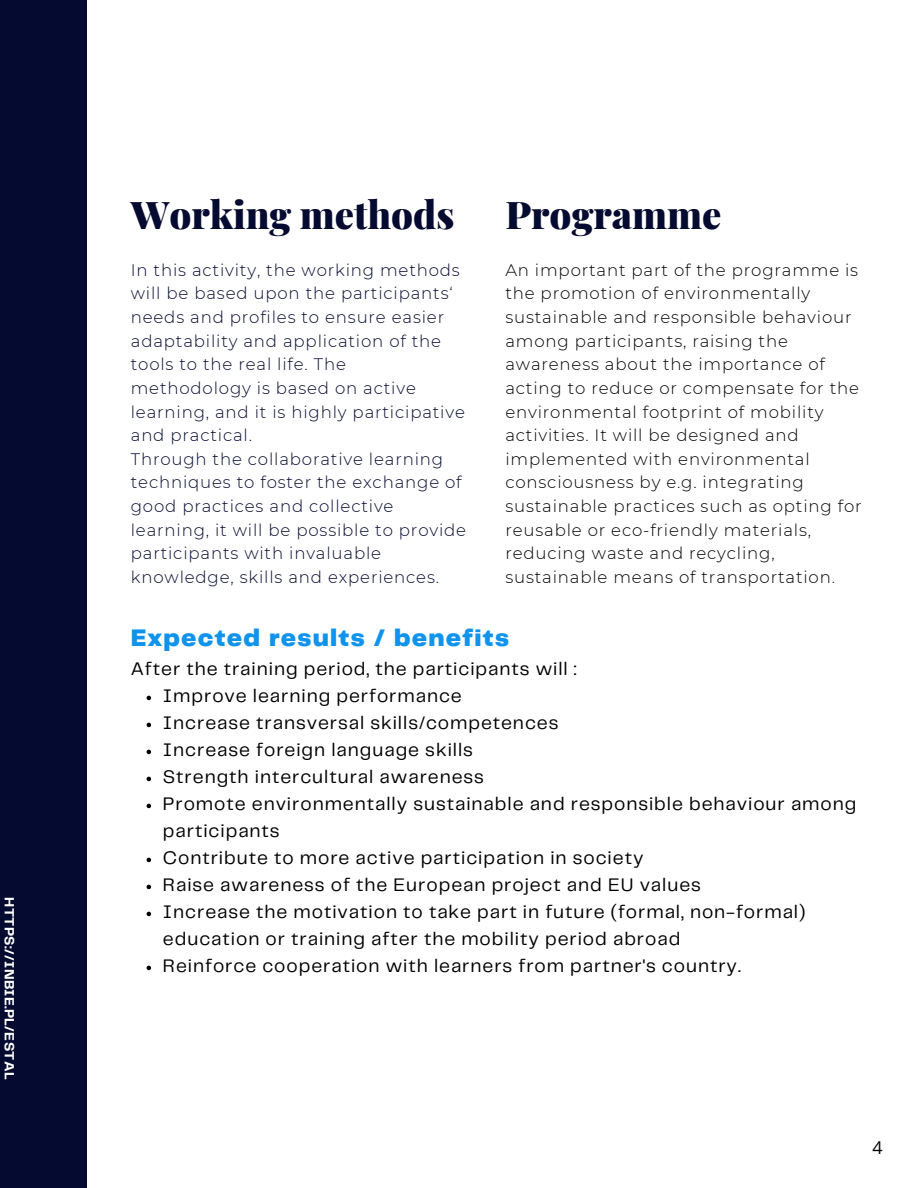
<style>
.page{position:relative;width:918px;height:1188px;background:#fff}
.page>*{position:absolute;margin:0;border:0;box-sizing:border-box;transform-origin:0 0}
.t1{font:900 38.25px "Playfair Display";color:#050a30}
.t2{font:900 24.9px "Telegraf";letter-spacing:.05em;color:#0f93ed}
.t3{font:18.9px/27px "Telegraf";letter-spacing:.05em;color:#000}
.t4{font:17.85px "Open Sans";color:#000}
.t5{font:300 16.65px/23.7px "Montserrat";letter-spacing:.05em;color:#000}
.t6{font:300 16.65px/23.7px "Montserrat";letter-spacing:.05em;color:#050a30}
.t7{font:700 13.95px "Telegraf";letter-spacing:.025em;color:#fff}
</style>
<div class="page">
<div style="left:0;top:0;width:87px;height:1188px;background:#050a30"></div>
<svg style="left:147px;top:696px;width:4px;height:4px"></svg>
<svg style="left:147px;top:723px;width:4px;height:4px"></svg>
<svg style="left:147px;top:750px;width:4px;height:4px"></svg>
<svg style="left:147px;top:777px;width:4px;height:4px"></svg>
<svg style="left:147px;top:804px;width:4px;height:4px"></svg>
<svg style="left:147px;top:858px;width:4px;height:4px"></svg>
<svg style="left:147px;top:885px;width:4px;height:4px"></svg>
<svg style="left:147px;top:912px;width:4px;height:4px"></svg>
<svg style="left:147px;top:966px;width:4px;height:4px"></svg>
<p class="t7" style="left:15px;top:897px;width:183px;rotate:90deg">HTTPS://INBIE.PL/ESTAL</p>
<h1 class="t1" style="left:131px;top:187px;width:325px">Working methods</h1>
<p class="t6" style="left:131px;top:258px;width:337px">In this activity, the working methods will be based upon the participants‘ needs and profiles to ensure easier adaptability and application of the tools to the real life. The methodology is based on active learning, and it is highly participative and practical.<br>Through the collaborative learning techniques to foster the exchange of good practices and collective learning, it will be possible to provide participants with invaluable knowledge, skills and experiences.</p>
<h1 class="t1" style="left:505px;top:187px;width:217px">Programme</h1>
<p class="t5" style="left:505px;top:258px;width:358px">An important part of the programme is the promotion of environmentally sustainable and responsible behaviour among participants, raising the awareness about the importance of acting to reduce or compensate for the environmental footprint of mobility activities. It will be designed and implemented with environmental consciousness by e.g. integrating sustainable practices such as opting for reusable or eco-friendly materials, reducing waste and recycling, sustainable means of transportation.</p>
<h2 class="t2" style="left:131px;top:627px;width:380px">Expected results / benefits</h2>
<p class="t3" style="left:131px;top:657px;width:447px">After the training period, the participants will :</p>
<p class="t3" style="left:163px;top:684px;width:695px">Improve learning performance<br>Increase transversal skills/competences<br>Increase foreign language skills<br>Strength intercultural awareness<br>Promote environmentally sustainable and responsible behaviour among participants<br>Contribute to more active participation in society<br>Raise awareness of the European project and EU values<br>Increase the motivation to take part in future (formal, non-formal) education or training after the mobility period abroad<br>Reinforce cooperation with learners from partner's country.</p>
<p class="t4" style="left:873px;top:1135px;width:12px">4</p>
</div>
